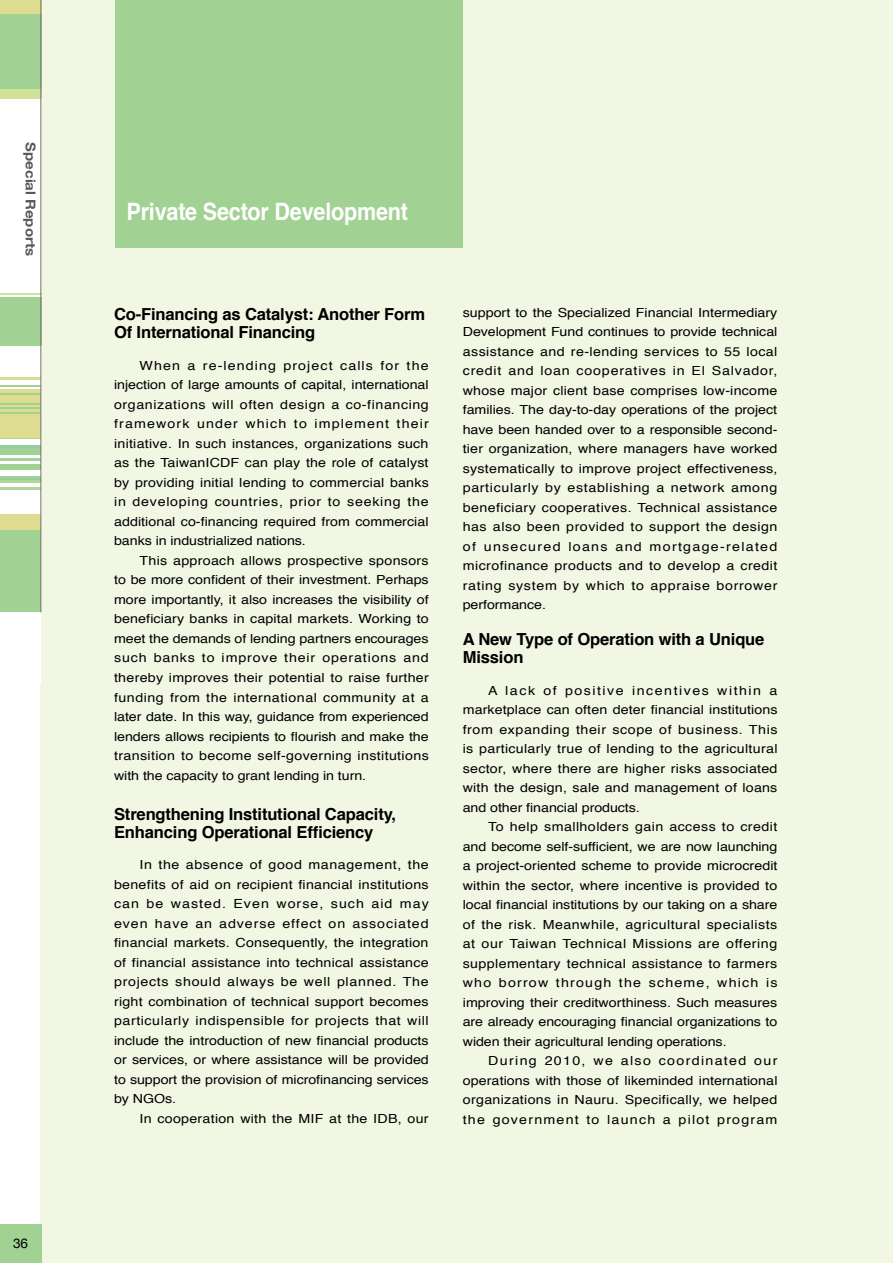
<style>
.page{position:relative;width:893px;height:1263px;background:#fff}
.page>*{position:absolute;margin:0;border:0;box-sizing:border-box;transform-origin:0 0}
.t1{font:700 24px "Helvetica";letter-spacing:-.01em;color:#fff;scale:.9 1}
.t2{font:700 16.65px/18px "Helvetica";letter-spacing:-.01em;color:#000}
.t3{font:700 13.5px "Helvetica Neue";color:#595757;scale:1.11 1}
.t4{font:13.5px "Helvetica Neue";color:#000}
.t5{font:12.6px/19.5px "Helvetica";letter-spacing:-.005em;color:#000;text-align:justify;scale:1.14 1}
.t6{font:12.6px "Helvetica";letter-spacing:.02em;color:#000;scale:1.14 1}
</style>
<div class="page">
<div style="left:40px;top:0;width:853px;height:1262px;background:#f2f7e4"></div>
<div style="left:0;top:0;width:41px;height:683px;background:#fff"></div>
<hr style="left:0;top:458px;width:41px;height:3px;background:#a1d193">
<hr style="left:0;top:464px;width:41px;height:3px;background:#a1d193">
<hr style="left:0;top:452px;width:41px;height:3px;background:#a1d193">
<hr style="left:0;top:447px;width:41px;height:3px;background:#a1d193">
<hr style="left:0;top:476px;width:41px;height:3px;background:#a1d193">
<hr style="left:0;top:445px;width:41px;height:3px;background:#95cd9e">
<hr style="left:0;top:478px;width:41px;height:3px;background:#95cd9e">
<hr style="left:0;top:480px;width:41px;height:3px;background:#afd696">
<hr style="left:0;top:487px;width:41px;height:3px;background:#afd696">
<hr style="left:0;top:450px;width:41px;height:3px;background:#a1d193">
<hr style="left:0;top:467px;width:41px;height:2px;background:#a1d193">
<hr style="left:0;top:436px;width:41px;height:3px;background:#afd696">
<div style="left:0;top:389px;width:41px;height:49px;background:#dedc91"></div>
<div style="left:0;top:514px;width:41px;height:40px;background:#dedc91"></div>
<hr style="left:0;top:412px;width:41px;height:2px;background:#a1d193">
<hr style="left:0;top:407px;width:41px;height:2px;background:#a1d193">
<hr style="left:0;top:403px;width:41px;height:1px;background:#a1d193">
<hr style="left:0;top:393px;width:41px;height:2px;background:#a1d193">
<hr style="left:0;top:385px;width:41px;height:2px;background:#a1d193">
<hr style="left:0;top:378px;width:41px;height:2px;background:#cfe298">
<div style="left:0;top:530px;width:41px;height:49px;background:#a1d193"></div>
<div style="left:0;top:563px;width:41px;height:49px;background:#a1d193"></div>
<div style="left:0;top:297px;width:41px;height:49px;background:#a1d193"></div>
<div style="left:0;top:50px;width:41px;height:49px;background:#cfe298"></div>
<div style="left:0;top:0;width:41px;height:38px;background:#dedc91"></div>
<div style="left:0;top:14px;width:41px;height:49px;background:#a1d193"></div>
<div style="left:0;top:48px;width:41px;height:40px;background:#a1d193"></div>
<hr style="left:0;top:294px;width:41px;height:1px;background:#cfe298">
<hr style="left:41px;top:0;width:1px;height:612px;background:#727172">
<div style="left:0;top:1225px;width:41px;height:38px;background:#a1d193"></div>
<div style="left:116px;top:0;width:347px;height:248px;background:#a1d193"></div>
<p class="t3" style="left:39px;top:142px;width:104px;rotate:90deg">Special Reports</p>
<p class="t4" style="left:13px;top:1235px;width:17px">36</p>
<h1 class="t1" style="left:127px;top:192px;width:314px">Private Sector Development</h1>
<h2 class="t2" style="left:114px;top:306px;width:312px">Co-Financing as Catalyst: Another Form<br>Of International Financing</h2>
<p class="t5" style="left:114px;top:356px;width:278px;text-indent:26px">When a re-lending project calls for the injection of large amounts of capital, international organizations will often design a co-financing framework under which to implement their initiative. In such instances, organizations such as the TaiwanICDF can play the role of catalyst by providing initial lending to commercial banks in developing countries, prior to seeking the additional co-financing required from commercial banks in industrialized nations.</p>
<p class="t5" style="left:114px;top:551px;width:278px;text-indent:26px">This approach allows prospective sponsors to be more confident of their investment. Perhaps more importantly, it also increases the visibility of beneficiary banks in capital markets. Working to meet the demands of lending partners encourages such banks to improve their operations and thereby improves their potential to raise further funding from the international community at a later date. In this way, guidance from experienced lenders allows recipients to flourish and make the transition to become self-governing institutions with the capacity to grant lending in turn.</p>
<h2 class="t2" style="left:114px;top:805px;width:283px">Strengthening Institutional Capacity,<br>Enhancing Operational Efficiency</h2>
<p class="t5" style="left:114px;top:855px;width:278px;text-indent:26px">In the absence of good management, the benefits of aid on recipient financial institutions can be wasted. Even worse, such aid may even have an adverse effect on associated financial markets. Consequently, the integration of financial assistance into technical assistance projects should always be well planned. The right combination of technical support becomes particularly indispensible for projects that will include the introduction of new financial products or services, or where assistance will be provided to support the provision of microfinancing services by NGOs.</p>
<p class="t6" style="left:140px;top:1108px;width:255px">In cooperation with the MIF at the IDB, our</p>
<p class="t5" style="left:463px;top:303px;width:278px">support to the Specialized Financial Intermediary Development Fund continues to provide technical assistance and re-lending services to 55 local credit and loan cooperatives in El Salvador, whose major client base comprises low-income families. The day-to-day operations of the project have been handed over to a responsible second&shy;tier organization, where managers have worked systematically to improve project effectiveness, particularly by establishing a network among beneficiary cooperatives. Technical assistance has also been provided to support the design of unsecured loans and mortgage-related microfinance products and to develop a credit rating system by which to appraise borrower performance.</p>
<h2 class="t2" style="left:463px;top:631px;width:303px">A New Type of Operation with a Unique<br>Mission</h2>
<p class="t5" style="left:463px;top:681px;width:278px;text-indent:26px">A lack of positive incentives within a marketplace can often deter financial institutions from expanding their scope of business. This is particularly true of lending to the agricultural sector, where there are higher risks associated with the design, sale and management of loans and other financial products.</p>
<p class="t5" style="left:463px;top:817px;width:278px;text-indent:26px">To help smallholders gain access to credit and become self-sufficient, we are now launching a project-oriented scheme to provide microcredit within the sector, where incentive is provided to local financial institutions by our taking on a share of the risk. Meanwhile, agricultural specialists at our Taiwan Technical Missions are offering supplementary technical assistance to farmers who borrow through the scheme, which is improving their creditworthiness. Such measures are already encouraging financial organizations to widen their agricultural lending operations.</p>
<p class="t5" style="left:463px;top:1051px;width:278px;text-indent:26px">During 2010, we also coordinated our operations with those of likeminded international organizations in Nauru. Specifically, we helped the government to launch a pilot program</p>
</div>
